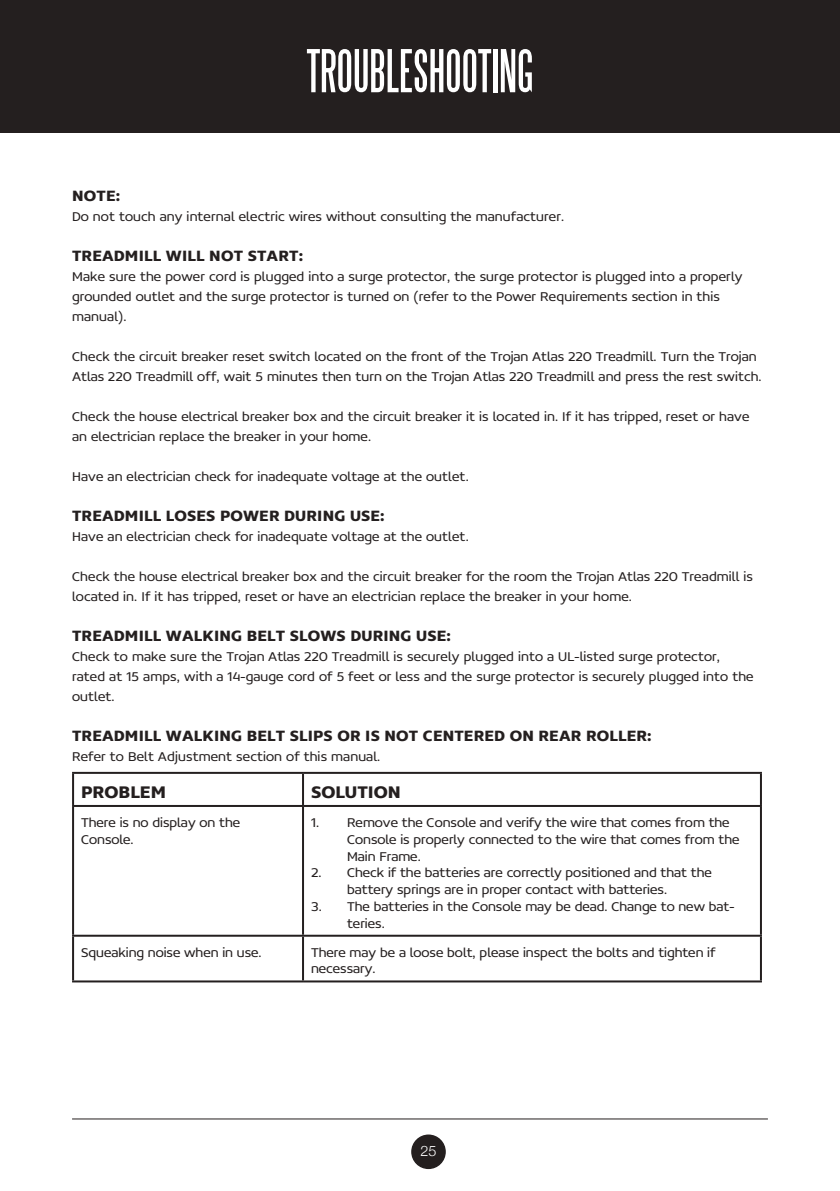
<style>
.page{position:relative;width:840px;height:1191px;background:#fff}
.page>*{position:absolute;margin:0;border:0;box-sizing:border-box;transform-origin:0 0}
.t1{font:54px "Steelfish";color:#fff}
.t2{font:700 18px "Concord";color:#241f1f}
.t3{font:700 16px "Concord";letter-spacing:.01em;color:#241f1f}
.t4{font:300 14.4px "Helvetica Neue";color:#fff}
.t5{font:300 14px/20px "Concord";letter-spacing:.01em;color:#241f1f}
</style>
<div class="page">
<div style="left:411px;top:1135px;width:34px;height:33px;background:#241f1f;border-radius:50%"></div>
<div style="left:411px;top:1134px;width:34px;height:35px;border:1px solid #241f1f;border-radius:50%"></div>
<div style="left:0;top:0;width:839px;height:133px;background:#241f1f"></div>
<hr style="left:72px;top:1118px;width:695px;height:1px;background:#241f1f">
<hr style="left:72px;top:772px;width:231px;height:2px;background:#241f1f">
<hr style="left:72px;top:774px;width:2px;height:31px;background:#241f1f">
<hr style="left:303px;top:772px;width:458px;height:2px;background:#241f1f">
<hr style="left:302px;top:774px;width:2px;height:31px;background:#241f1f">
<hr style="left:759px;top:774px;width:2px;height:31px;background:#241f1f">
<hr style="left:72px;top:805px;width:231px;height:2px;background:#241f1f">
<hr style="left:72px;top:807px;width:2px;height:127px;background:#241f1f">
<hr style="left:303px;top:805px;width:458px;height:2px;background:#241f1f">
<hr style="left:302px;top:807px;width:2px;height:127px;background:#241f1f">
<hr style="left:759px;top:807px;width:2px;height:127px;background:#241f1f">
<hr style="left:72px;top:934px;width:231px;height:2px;background:#241f1f">
<hr style="left:72px;top:936px;width:2px;height:44px;background:#241f1f">
<hr style="left:303px;top:934px;width:458px;height:2px;background:#241f1f">
<hr style="left:302px;top:936px;width:2px;height:44px;background:#241f1f">
<hr style="left:759px;top:936px;width:2px;height:44px;background:#241f1f">
<hr style="left:72px;top:980px;width:231px;height:2px;background:#241f1f">
<hr style="left:303px;top:980px;width:458px;height:2px;background:#241f1f">
<h1 class="t1" style="left:306px;top:42px;width:228px">TROUBLESHOOTING</h1>
<p class="t3" style="left:72px;top:186px;width:50px">NOTE:</p>
<p class="t5" style="left:72px;top:206px;width:493px">Do not touch any internal electric wires without consulting the manufacturer.</p>
<p class="t3" style="left:72px;top:246px;width:232px">TREADMILL WILL NOT START:</p>
<p class="t5" style="left:72px;top:266px;width:671px">Make sure the power cord is plugged into a surge protector, the surge protector is plugged into a properly grounded outlet and the surge protector is turned on (refer to the Power Requirements section in this manual).</p>
<p class="t5" style="left:72px;top:346px;width:690px">Check the circuit breaker reset switch located on the front of the Trojan Atlas 220 Treadmill. Turn the Trojan<br>Atlas 220 Treadmill off, wait 5 minutes then turn on the Trojan Atlas 220 Treadmill and press the rest switch.</p>
<p class="t5" style="left:72px;top:406px;width:678px">Check the house electrical breaker box and the circuit breaker it is located in. If it has tripped, reset or have an electrician replace the breaker in your home.</p>
<p class="t5" style="left:72px;top:466px;width:398px">Have an electrician check for inadequate voltage at the outlet.</p>
<p class="t3" style="left:72px;top:506px;width:314px">TREADMILL LOSES POWER DURING USE:</p>
<p class="t5" style="left:72px;top:526px;width:398px">Have an electrician check for inadequate voltage at the outlet.</p>
<p class="t5" style="left:72px;top:566px;width:682px">Check the house electrical breaker box and the circuit breaker for the room the Trojan Atlas 220 Treadmill is located in. If it has tripped, reset or have an electrician replace the breaker in your home.</p>
<p class="t3" style="left:72px;top:626px;width:380px">TREADMILL WALKING BELT SLOWS DURING USE:</p>
<p class="t5" style="left:72px;top:646px;width:682px">Check to make sure the Trojan Atlas 220 Treadmill is securely plugged into a UL-listed surge protector, rated at 15 amps, with a 14-gauge cord of 5 feet or less and the surge protector is securely plugged into the outlet.</p>
<p class="t3" style="left:72px;top:726px;width:580px">TREADMILL WALKING BELT SLIPS OR IS NOT CENTERED ON REAR ROLLER:</p>
<p class="t5" style="left:72px;top:746px;width:309px">Refer to Belt Adjustment section of this manual.</p>
<p class="t2" style="left:81px;top:781px;width:86px">PROBLEM</p>
<p class="t2" style="left:311px;top:781px;width:91px">SOLUTION</p>
<p class="t5" style="left:81px;top:813px;width:160px;line-height:16.8px">There is no display on the<br>Console.</p>
<p class="t5" style="left:347px;top:813px;width:393px;line-height:16.8px;text-indent:-36px">1. Remove the Console and verify the wire that comes from the<br>Console is properly connected to the wire that comes from the<br>Main Frame.</p>
<p class="t5" style="left:347px;top:864px;width:366px;line-height:16.8px;text-indent:-36px">2. Check if the batteries are correctly positioned and that the battery springs are in proper contact with batteries.</p>
<p class="t5" style="left:347px;top:897px;width:388px;line-height:16.8px;text-indent:-36px">3. The batteries in the Console may be dead. Change to new bat&shy;teries.</p>
<p class="t5" style="left:81px;top:942px;width:182px">Squeaking noise when in use.</p>
<p class="t5" style="left:311px;top:943px;width:406px;line-height:16.8px">There may be a loose bolt, please inspect the bolts and tighten if necessary.</p>
<p class="t4" style="left:420px;top:1139px;width:18px">25</p>
</div>
